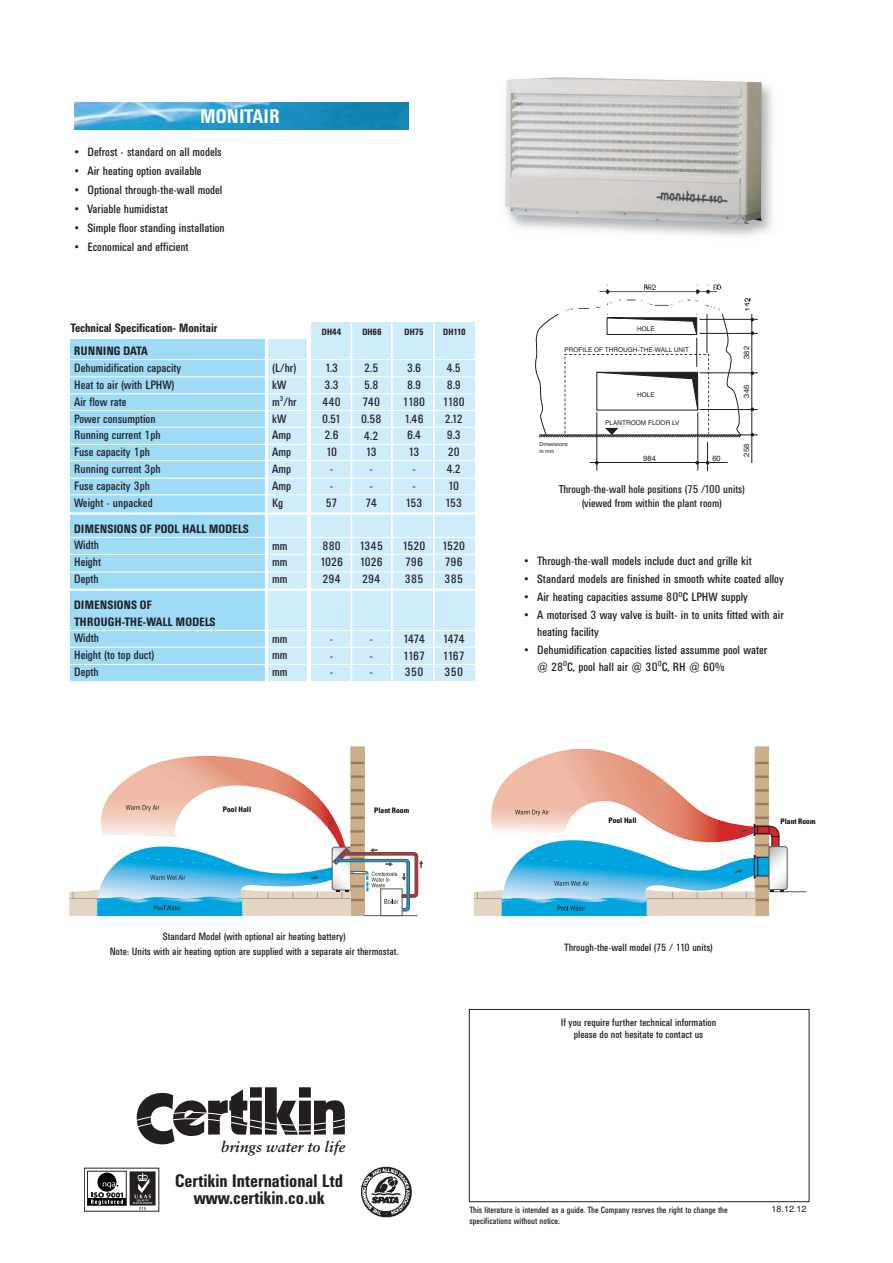
<style>
.page{position:relative;width:893px;height:1263px;background:#fff}
.page>*{position:absolute;margin:0;border:0;box-sizing:border-box;transform-origin:0 0}
.t1{font:700 19.5px "Univers Condensed BQ";letter-spacing:.02em;color:#fff}
.t2{font:700 18px/16.5px "Univers Condensed BQ";color:#231f20;text-align:center}
.t3{font:italic 700 15px "Sabon";color:#231f20}
.t4{font:12px/17px "Univers Condensed BQ";color:#231f20}
.t5{font:700 12px/17px "Univers Condensed BQ";letter-spacing:.02em;color:#231f20}
.t6{font:12px/17px "Univers Condensed BQ";letter-spacing:-.085em;color:#231f20;text-align:center}
.t7{font:700 12px "Univers Condensed BQ";color:#231f20}
.t8{font:700 12px "Univers Condensed BQ";letter-spacing:.04em;color:#231f20}
.t9{font:11.25px/13.5px "Univers Condensed BQ";color:#231f20;text-align:center}
.t10{font:10.5px/12px "Univers Condensed BQ";color:#231f20;text-align:center}
.t11{font:9px/10.5px "Univers Condensed BQ";color:#231f20}
.t12{font:700 9px "Univers Condensed BQ";color:#231f20}
.t13{font:9px "Helvetica";color:#231f20}
.t14{font:700 condensed 7.5px "Univers";color:#000}
.t15{font:7.5px "Helvetica";color:#231f20}
.t16{font:6.45px "Helvetica";color:#231f20}
.t17{font:5.4px/6.4px "Helvetica";color:#231f20}
</style>
<div class="page">
<div style="left:88px;top:1198px;width:38px;height:7px;background:#000"></div>
<div style="left:87px;top:1171px;width:39px;height:34px;border:1px solid #231f20"></div>
<svg style="left:130px;top:1171px;width:26px;height:39px"></svg>
<div style="left:97px;top:1172px;width:19px;height:19px;background:#000;border-radius:50%"></div>
<svg style="left:91px;top:1182px;width:32px;height:23px"></svg>
<img style="left:361px;top:1166px;width:51px;height:52px">
<svg style="left:137px;top:1087px;width:208px;height:57px"></svg>
<div style="left:469px;top:1009px;width:340px;height:193px;border:1px solid #231f20"></div>
<img style="left:75px;top:102px;width:333px;height:28px">
<svg style="left:69px;top:746px;width:354px;height:170px"></svg>
<hr style="left:768px;top:891px;width:38px;height:1px;background:#57585a">
<svg style="left:474px;top:746px;width:314px;height:170px"></svg>
<hr style="left:699px;top:319px;width:59px;height:1px;background:#231f20">
<hr style="left:699px;top:333px;width:59px;height:1px;background:#231f20">
<hr style="left:699px;top:373px;width:59px;height:1px;background:#231f20">
<hr style="left:699px;top:409px;width:59px;height:1px;background:#231f20">
<hr style="left:539px;top:435px;width:219px;height:1px;background:#231f20">
<hr style="left:751px;top:285px;width:1px;height:178px;background:#231f20">
<svg style="left:750px;top:433px;width:4px;height:4px"></svg>
<svg style="left:535px;top:314px;width:206px;height:157px"></svg>
<div style="left:311px;top:322px;width:164px;height:359px;background:#ceecfa"></div>
<div style="left:70px;top:339px;width:195px;height:342px;background:#9ddbf7"></div>
<div style="left:268px;top:339px;width:39px;height:342px;background:#ceecfa"></div>
<hr style="left:69px;top:377px;width:405px;height:1px;background:#fff">
<hr style="left:69px;top:359px;width:406px;height:1px;background:#fff">
<hr style="left:69px;top:394px;width:405px;height:1px;background:#fff">
<hr style="left:69px;top:410px;width:405px;height:1px;background:#fff">
<hr style="left:68px;top:427px;width:406px;height:1px;background:#fff">
<hr style="left:69px;top:444px;width:406px;height:1px;background:#fff">
<hr style="left:69px;top:460px;width:406px;height:1px;background:#fff">
<hr style="left:69px;top:478px;width:406px;height:1px;background:#fff">
<hr style="left:69px;top:495px;width:406px;height:1px;background:#fff">
<hr style="left:69px;top:512px;width:406px;height:3px;background:#fff">
<hr style="left:69px;top:537px;width:406px;height:1px;background:#fff">
<hr style="left:69px;top:554px;width:407px;height:1px;background:#fff">
<hr style="left:69px;top:588px;width:406px;height:3px;background:#fff">
<hr style="left:69px;top:572px;width:407px;height:1px;background:#fff">
<hr style="left:69px;top:647px;width:406px;height:1px;background:#fff">
<hr style="left:69px;top:630px;width:406px;height:1px;background:#fff">
<hr style="left:69px;top:664px;width:407px;height:1px;background:#fff">
<hr style="left:351px;top:323px;width:1px;height:418px;background:#fff">
<hr style="left:433px;top:323px;width:2px;height:366px;background:#fff">
<hr style="left:391px;top:323px;width:2px;height:418px;background:#fff">
<img style="left:566px;top:284px;width:186px;height:29px">
<img style="left:505px;top:77px;width:257px;height:147px">
<h1 class="t1" style="left:200px;top:106px;width:81px">MONITAIR</h1>
<p class="t4" style="left:75px;top:143px;width:148px">• Defrost - standard on all models</p>
<p class="t4" style="left:75px;top:162px;width:128px">• Air heating option available</p>
<p class="t4" style="left:75px;top:181px;width:149px">• Optional through-the-wall model</p>
<p class="t4" style="left:75px;top:200px;width:94px">• Variable humidistat</p>
<p class="t4" style="left:75px;top:219px;width:152px">• Simple floor standing installation</p>
<p class="t4" style="left:75px;top:238px;width:115px">• Economical and efficient</p>
<p class="t7" style="left:71px;top:321px;width:149px">Technical Specification- Monitair</p>
<p class="t8" style="left:74px;top:344px;width:75px">RUNNING DATA</p>
<p class="t4" style="left:74px;top:359px;width:109px">Dehumidification capacity<br>Heat to air (with LPHW)<br>Air flow rate<br>Power consumption<br>Running current 1ph<br>Fuse capacity 1ph<br>Running current 3ph<br>Fuse capacity 3ph<br>Weight - unpacked</p>
<p class="t5" style="left:74px;top:520px;width:176px">DIMENSIONS OF POOL HALL MODELS</p>
<p class="t4" style="left:74px;top:537px;width:28px">Width<br>Height<br>Depth</p>
<p class="t5" style="left:74px;top:596px;width:143px">DIMENSIONS OF<br>THROUGH-THE-WALL MODELS</p>
<p class="t4" style="left:74px;top:630px;width:82px">Width<br>Height (to top duct)<br>Depth</p>
<p class="t4" style="left:272px;top:359px;width:26px">(L/hr) kW m<sup>3</sup>/hr kW<br>Amp<br>Amp<br>Amp<br>Amp<br>Kg</p>
<p class="t4" style="left:272px;top:537px;width:17px;text-align:justify">mm mm mm</p>
<p class="t4" style="left:272px;top:630px;width:17px;text-align:justify">mm mm mm</p>
<p class="t12" style="left:322px;top:327px;width:21px">DH44</p>
<p class="t4" style="left:322px;top:359px;width:21px;text-align:center">1.3<br>3.3<br>440<br>0.51<br>2.6<br>10<br>-<br>-<br>57</p>
<p class="t4" style="left:320px;top:537px;width:25px">880<br>1026<br>294</p>
<p class="t12" style="left:362px;top:327px;width:21px">DH66</p>
<p class="t12" style="left:404px;top:327px;width:21px">DH75</p>
<p class="t4" style="left:361px;top:359px;width:22px;text-align:center">2.5<br>5.8<br>740<br>0.58<br>4.2<br>13<br>-<br>-<br>74</p>
<p class="t4" style="left:360px;top:537px;width:25px;text-align:justify">1345<br>1026<br>294</p>
<p class="t6" style="left:403px;top:359px;width:24px">3.6<br>8.9<br>1180<br>1.46<br>6.4<br>13<br>-<br>-<br>153</p>
<p class="t4" style="left:403px;top:537px;width:25px">1520<br>796<br>385</p>
<p class="t12" style="left:443px;top:327px;width:24px">DH110</p>
<p class="t6" style="left:443px;top:359px;width:24px">4.5<br>8.9<br>1180<br>2.12<br>9.3<br>20<br>4.2<br>10<br>153</p>
<p class="t4" style="left:442px;top:537px;width:25px">1520<br>796<br>385</p>
<p class="t4" style="left:330px;top:630px;width:5px;text-align:justify">- - -</p>
<p class="t4" style="left:370px;top:630px;width:5px;text-align:justify">- - -</p>
<p class="t4" style="left:403px;top:630px;width:23px;text-align:justify">1474<br>1167<br>350</p>
<p class="t4" style="left:443px;top:630px;width:23px;text-align:justify">1474<br>1167<br>350</p>
<p class="t14" style="left:223px;top:807px;width:30px">Pool Hall</p>
<p class="t14" style="left:374px;top:808px;width:36px">Plant Room</p>
<p class="t16" style="left:637px;top:324px;width:19px">HOLE</p>
<p class="t16" style="left:565px;top:344px;width:126px">PROFILE OF THROUGH-THE-WALL UNIT</p>
<p class="t16" style="left:637px;top:390px;width:19px">HOLE</p>
<p class="t16" style="left:605px;top:417px;width:76px">PLANTROOM FLOOR LV</p>
<p class="t15" style="left:741px;top:359px;width:14px;rotate:-90deg">382</p>
<p class="t15" style="left:741px;top:398px;width:14px;rotate:-90deg">346</p>
<p class="t17" style="left:540px;top:441px;width:30px">Dimensions in mm</p>
<p class="t15" style="left:741px;top:456px;width:14px;rotate:-90deg">258</p>
<p class="t9" style="left:559px;top:482px;width:188px">Through-the-wall hole positions (75 /100 units) (viewed from within the plant room)</p>
<p class="t15" style="left:643px;top:452px;width:14px">984</p>
<p class="t15" style="left:712px;top:452px;width:10px">60</p>
<p class="t4" style="left:524px;top:552px;width:229px">• Through-the-wall models include duct and grille kit</p>
<p class="t4" style="left:524px;top:570px;width:261px">• Standard models are finished in smooth white coated alloy</p>
<p class="t4" style="left:524px;top:588px;width:225px">• Air heating capacities assume 80<sup>O</sup>C LPHW supply</p>
<p class="t4" style="left:537px;top:606px;width:248px;text-indent:-13px">• A motorised 3 way valve is built- in to units fitted with air heating facility</p>
<p class="t4" style="left:537px;top:641px;width:232px;text-indent:-13px">• Dehumidification capacities listed assumme pool water @ 28<sup>O</sup>C, pool hall air @ 30<sup>O</sup>C, RH @ 60%</p>
<p class="t14" style="left:608px;top:818px;width:30px">Pool Hall</p>
<p class="t14" style="left:781px;top:818px;width:36px">Plant Room</p>
<p class="t10" style="left:110px;top:929px;width:290px;line-height:14.9px">Standard Model (with optional air heating battery)<br>Note: Units with air heating option are supplied with a separate air thermostat.</p>
<p class="t10" style="left:564px;top:941px;width:150px">Through-the-wall model (75 / 110 units)</p>
<p class="t3" style="left:221px;top:1140px;width:126px">brings water to life</p>
<h2 class="t2" style="left:175px;top:1172px;width:169px">Certikin International Ltd www.certikin.co.uk</h2>
<p class="t10" style="left:561px;top:1016px;width:157px">If you require further technical information please do not hesitate to contact us</p>
<p class="t11" style="left:469px;top:1204px;width:260px">This literature is intended as a guide. The Company resrves the right to change the specifications without notice.</p>
<p class="t13" style="left:771px;top:1203px;width:37px">18.12.12</p>
</div>
